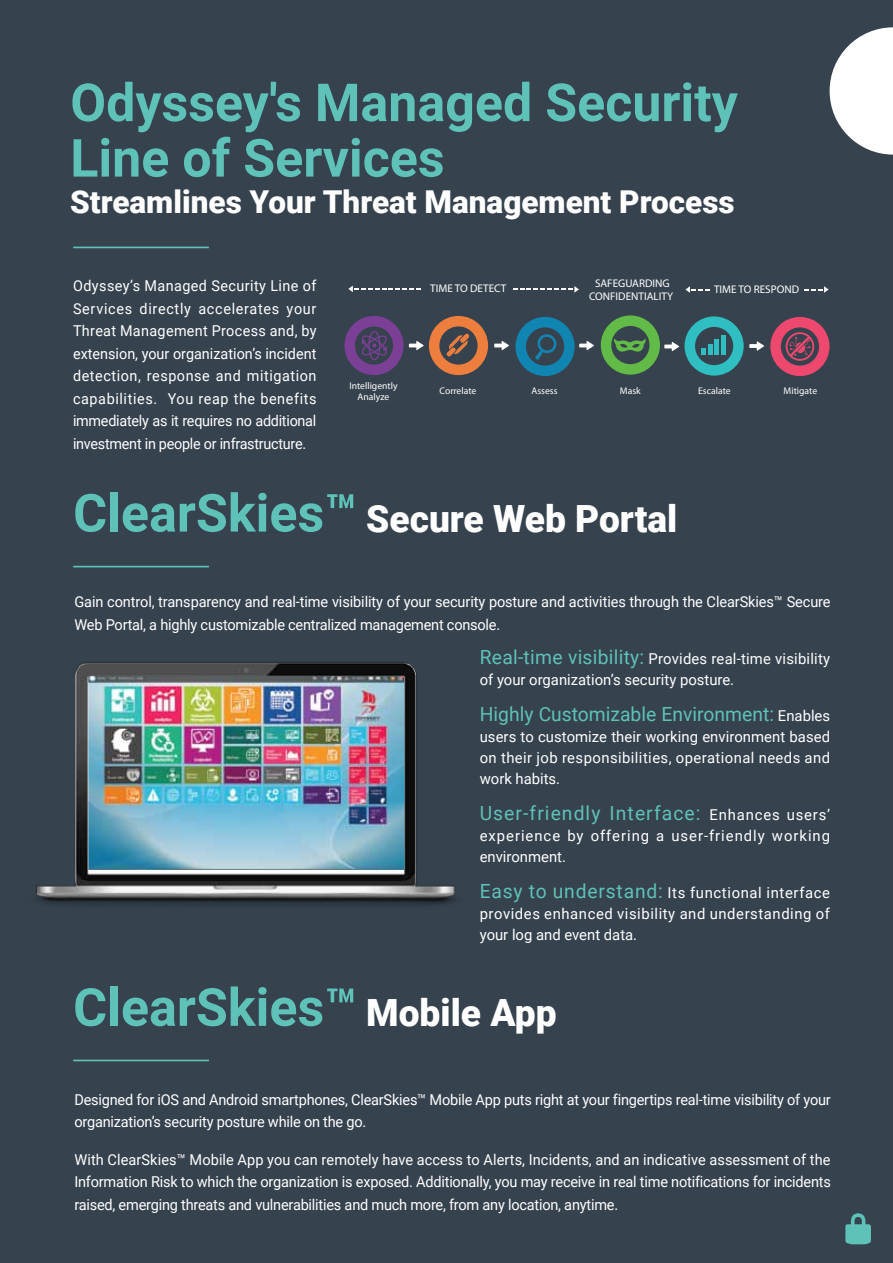
<style>
.page{position:relative;width:893px;height:1263px;background:#36424e}
.page>*{position:absolute;margin:0;border:0;box-sizing:border-box;transform-origin:0 0}
.t1{font:700 52.5px/55.5px "Roboto";color:#5ec2b8}
.t2{font:900 37.5px "Roboto";color:#fff}
.t3{font:900 31.5px "Roboto";color:#fff}
.t4{font:19.5px "Roboto";color:#5ec2b8}
.t5{font:19.5px "Roboto";letter-spacing:.055em;color:#5ec2b8}
.t6{font:15px/21px "Roboto";letter-spacing:-.01em;color:#fff}
.t7{font:15px/22.5px "Roboto";letter-spacing:-.01em;color:#fff;text-align:justify;scale:.96 1}
.t8{font:15px/21px "Roboto";letter-spacing:.065em;color:#fff}
.t9{font:11.1px/13.4px "Myriad Pro";color:#fff;text-align:center}
.t10{font:9.75px/11.6px "Myriad Pro";color:#fff;text-align:center}
.s1{font-weight:700;font-size:52.5px;color:#5ec2b8}
.s2{font-size:19.5px;color:#5ec2b8}
.s3{font-size:15px;color:#fff}
.s4{font-weight:900;font-size:37.5px;color:#fff}
</style>
<div class="page">
<svg style="left:830px;top:27px;width:63px;height:128px"></svg>
<img style="left:36px;top:662px;width:419px;height:243px">
<img style="left:88px;top:683px;width:316px;height:187px">
<img style="left:88px;top:676px;width:316px;height:7px">
<svg style="left:845px;top:1213px;width:26px;height:31px"></svg>
<hr style="left:73px;top:566px;width:136px;height:1px;background:#5ec2b8">
<hr style="left:73px;top:1059px;width:136px;height:2px;background:#5ec2b8">
<hr style="left:73px;top:247px;width:136px;height:1px;background:#5ec2b8">
<svg style="left:770px;top:317px;width:59px;height:59px"></svg>
<svg style="left:344px;top:316px;width:144px;height:59px"></svg>
<svg style="left:348px;top:286px;width:73px;height:6px"></svg>
<svg style="left:804px;top:286px;width:25px;height:7px"></svg>
<svg style="left:685px;top:286px;width:24px;height:7px"></svg>
<svg style="left:494px;top:341px;width:15px;height:9px"></svg>
<svg style="left:513px;top:286px;width:66px;height:7px"></svg>
<svg style="left:515px;top:317px;width:79px;height:59px"></svg>
<svg style="left:601px;top:315px;width:163px;height:61px"></svg>
<h1 class="t1" style="left:70px;top:73px;width:669px">Odyssey's Managed Security<br>Line of Services</h1>
<h3 class="t3" style="left:70px;top:179px;width:666px">Streamlines Your Threat Management Process</h3>
<p class="t7" style="left:73px;top:274px;width:255px">Odyssey’s Managed Security Line of Services directly accelerates your Threat Management Process and, by extension, your organization’s incident detection, response and mitigation capabilities. You reap the benefits immediately as it requires no additional investment in people or infrastructure.</p>
<p class="t9" style="left:589px;top:276px;width:86px">SAFEGUARDING<br>CONFIDENTIALITY</p>
<p class="t9" style="left:430px;top:282px;width:78px">TIME TO DETECT</p>
<p class="t9" style="left:714px;top:282px;width:87px">TIME TO RESPOND</p>
<p class="t10" style="left:349px;top:379px;width:50px">Intelligently<br>Analyze</p>
<p class="t10" style="left:439px;top:385px;width:38px">Correlate</p>
<p class="t10" style="left:532px;top:385px;width:28px">Assess</p>
<p class="t10" style="left:784px;top:385px;width:35px">Mitigate</p>
<p class="t10" style="left:698px;top:385px;width:34px">Escalate</p>
<p class="t10" style="left:620px;top:385px;width:22px">Mask</p>
<h2 class="t2" style="left:73px;top:492px;width:606px"><span class="s1">ClearSkies™</span> Secure Web Portal</h2>
<p class="t6" style="left:74px;top:590px;width:758px;line-height:22.5px">Gain control, transparency and real-time visibility of your security posture and activities through the ClearSkies™ Secure<br>Web Portal, a highly customizable centralized management console.</p>
<p class="t6" style="left:480px;top:648px;width:352px"><span class="s2">Real-time visibility:</span> Provides real-time visibility of your organization’s security posture.</p>
<h3 class="t4" style="left:480px;top:701px;width:352px">Highly Customizable Environment: <span class="s3">Enables</span></h3>
<p class="t6" style="left:480px;top:726px;width:352px;text-align:justify">users to customize their working environment based on their job responsibilities, operational needs and work habits.</p>
<h3 class="t5" style="left:480px;top:800px;width:352px">User-friendly Interface: <span class="s3">Enhances users’</span></h3>
<p class="t8" style="left:480px;top:825px;width:352px">experience by offering a user-friendly working environment.</p>
<p class="t6" style="left:480px;top:882px;width:352px;text-align:justify"><span class="s2">Easy to understand:</span> Its functional interface provides enhanced visibility and understanding of your log and event data.</p>
<h1 class="t1" style="left:73px;top:977px;width:485px">ClearSkies™ <span class="s4">Mobile App</span></h1>
<p class="t6" style="left:74px;top:1087px;width:758px;line-height:22.5px">Designed for iOS and Android smartphones, ClearSkies™ Mobile App puts right at your fingertips real-time visibility of your organization’s security posture while on the go.</p>
<p class="t6" style="left:74px;top:1147px;width:758px;line-height:22.5px;text-align:justify">With ClearSkies™ Mobile App you can remotely have access to Alerts, Incidents, and an indicative assessment of the Information Risk to which the organization is exposed. Additionally, you may receive in real time notifications for incidents raised, emerging threats and vulnerabilities and much more, from any location, anytime.</p>
</div>
